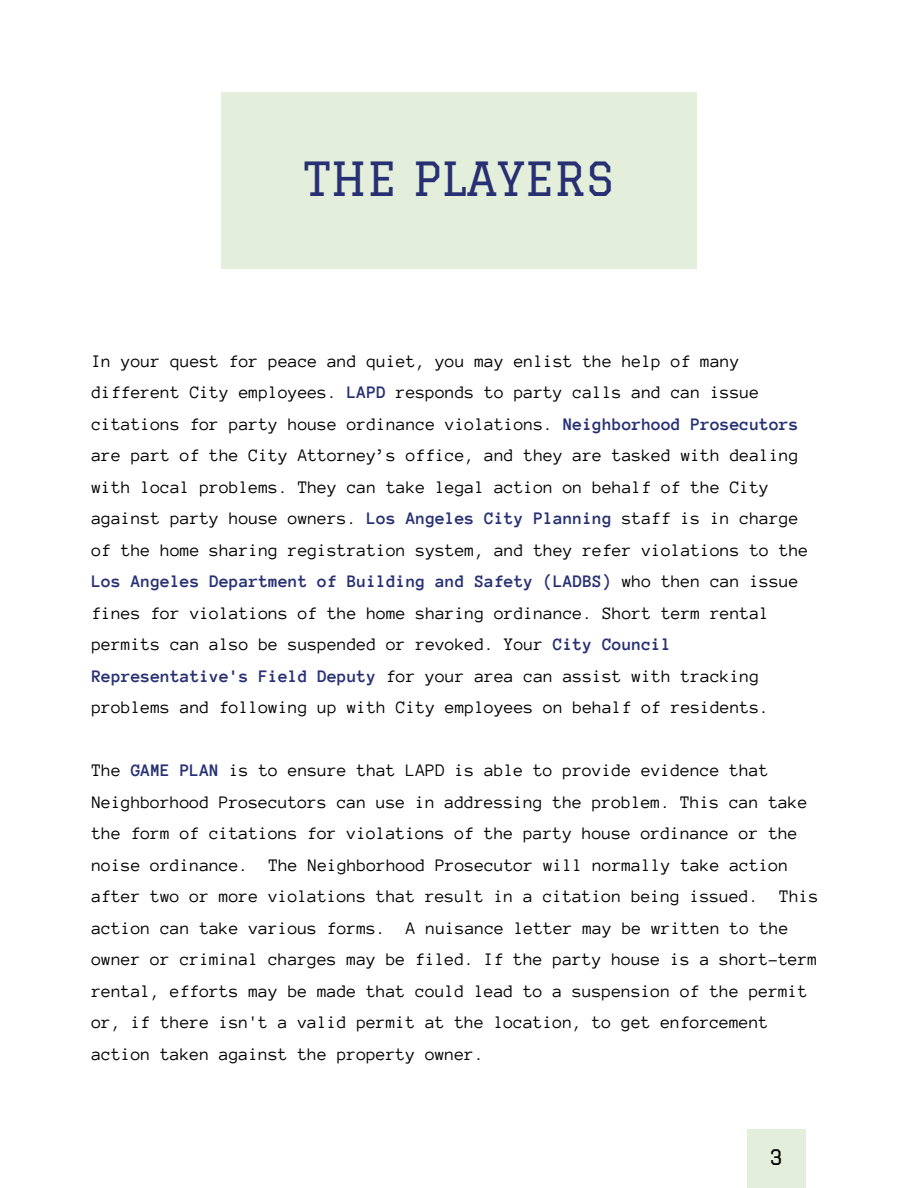
<style>
.page{position:relative;width:918px;height:1188px;background:#fff}
.page>*{position:absolute;margin:0;border:0;box-sizing:border-box;transform-origin:0 0}
.t1{font:46.05px "Graduate";color:#263073}
.t2{font:21px "Graduate";color:#000}
.t3{font:18px/31.5px "Anonymous Pro";color:#000}
.s1{font-weight:700;color:#263073}
</style>
<div class="page">
<div style="left:221px;top:92px;width:476px;height:176px;background:#e3efda"></div>
<div style="left:747px;top:1129px;width:59px;height:59px;background:#e3efda"></div>
<h1 class="t1" style="left:304px;top:152px;width:312px">THE PLAYERS</h1>
<p class="t3" style="left:92px;top:346px;width:718px">In your quest for peace and quiet, you may enlist the help of many different City employees. <span class="s1">LAPD</span> responds to party calls and can issue citations for party house ordinance violations. <span class="s1">Neighborhood Prosecutors </span>are part of the City Attorney’s office, and they are tasked with dealing with local problems. They can take legal action on behalf of the City against party house owners. <span class="s1">Los Angeles City Planning</span> staff is in charge of the home sharing registration system, and they refer violations to the <span class="s1">Los Angeles Department of Building and Safety (LADBS)</span> who then can issue fines for violations of the home sharing ordinance. Short term rental permits can also be suspended or revoked. Your <span class="s1">City Council Representative's Field Deputy</span> for your area can assist with tracking problems and following up with City employees on behalf of residents.</p>
<p class="t3" style="left:92px;top:755px;width:729px">The <span class="s1">GAME PLAN</span> is to ensure that LAPD is able to provide evidence that Neighborhood Prosecutors can use in addressing the problem. This can take the form of citations for violations of the party house ordinance or the noise ordinance. The Neighborhood Prosecutor will normally take action after two or more violations that result in a citation being issued. This action can take various forms. A nuisance letter may be written to the owner or criminal charges may be filed. If the party house is a short-term rental, efforts may be made that could lead to a suspension of the permit or, if there isn't a valid permit at the location, to get enforcement action taken against the property owner.</p>
<p class="t2" style="left:770px;top:1145px;width:15px">3</p>
</div>
